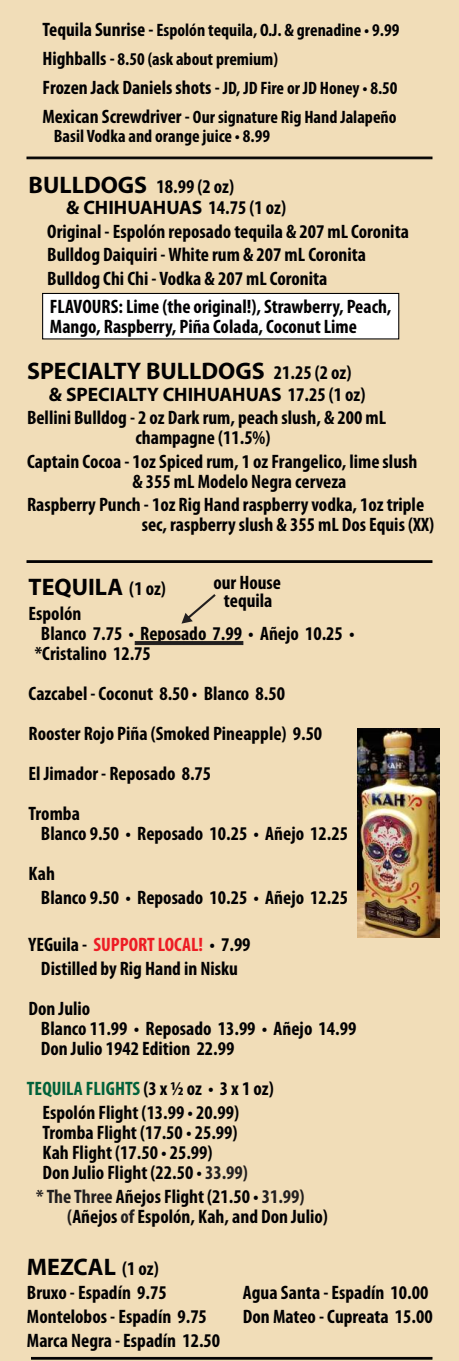
<style>
.page{position:relative;width:459px;height:1361px;background:#f1ddb8}
.page>*{position:absolute;margin:0;border:0;box-sizing:border-box;transform-origin:0 0}
.t1{font:700 24px "Myriad Pro";color:#020102}
.t2{font:700 condensed 19.5px/23.5px "Myriad Pro";color:#020102}
.t3{font:700 condensed 19.5px "Myriad Pro";color:#221f1f}
.t4{font:700 condensed 18px/29px "Myriad Pro";color:#020102}
.s1{font-size:19.5px}
.s2{font-size:18px}
.s3{font-stretch:normal;font-size:24px}
.s4{font-stretch:normal}
.s5{font-stretch:condensed;font-size:19.5px}
.s6{color:#ed1c24}
.s7{color:#00613a}
.s8{color:#221f1f}
</style>
<div class="page">
<div style="left:27px;top:157px;width:405px;height:2px;background:#020102;border:1px solid #020102"></div>
<div style="left:27px;top:560px;width:405px;height:3px;background:#020102;border:1px solid #020102"></div>
<img style="left:358px;top:728px;width:81px;height:210px">
<hr style="left:135px;top:641px;width:108px;height:4px;background:#221f1f">
<svg style="left:181px;top:594px;width:35px;height:30px"></svg>
<div style="left:42px;top:293px;width:357px;height:46px;background:#fff;border:1px solid #020102"></div>
<hr style="left:31px;top:1357px;width:401px;height:2px;background:#020102">
<p class="t4" style="left:43px;top:15px;width:358px"><span class="s1">Tequila Sunrise -</span> Espolón tequila, O.J. &amp; grenadine • 9.99<br><span class="s1">Highballs -</span> 8.50 (ask about premium)</p>
<p class="t2" style="left:43px;top:75px;width:357px">Frozen Jack Daniels shots - <span class="s2">JD, JD Fire or JD Honey • 8.50</span></p>
<p class="t4" style="left:54px;top:107px;width:344px;line-height:18.8px;text-indent:-11px"><span class="s1">Mexican Screwdriver -</span> Our signature Rig Hand Jalapeño<br>Basil Vodka and orange juice • 8.99</p>
<p class="t2" style="left:66px;top:175px;width:221px;line-height:21.5px;text-indent:-38px"><span class="s3">BULLDOGS</span> 18.99 (2 oz)<br><span class="s4">&amp; CHIHUAHUAS</span> 14.75 (1 oz)</p>
<p class="t2" style="left:47px;top:219px;width:363px">Original - Espolón reposado tequila &amp; 207 mL Coronita<br>Bulldog Daiquiri - White rum &amp; 207 mL Coronita<br>Bulldog Chi Chi - Vodka &amp; 207 mL Coronita</p>
<p class="t2" style="left:50px;top:296px;width:343px;line-height:20px">FLAVOURS: Lime (the original!), Strawberry, Peach,<br>Mango, Raspberry, Piña Colada, Coconut Lime</p>
<p class="t1" style="left:27px;top:355px;width:326px">SPECIALTY BULLDOGS <span class="s5">21.25 (2 oz)</span></p>
<p class="t2" style="left:27px;top:382px;width:361px;text-align:center"><span class="s4">&amp; SPECIALTY CHIHUAHUAS</span> 17.25 (1 oz)<br>Bellini Bulldog - 2 oz Dark rum, peach slush, &amp; 200 mL</p>
<p class="t2" style="left:27px;top:425px;width:392px;text-indent:109px">champagne (11.5%)<br>Captain Cocoa - 1oz Spiced rum, 1 oz Frangelico, lime slush</p>
<p class="t2" style="left:27px;top:469px;width:399px;text-indent:105px">&amp; 355 mL Modelo Negra cerveza<br>Raspberry Punch - 1oz Rig Hand raspberry vodka, 1oz triple</p>
<p class="t2" style="left:142px;top:513px;width:294px">sec, raspberry slush &amp; 355 mL Dos Equis (XX)</p>
<p class="t2" style="left:213px;top:574px;width:69px;line-height:17.4px;text-align:center">our House tequila</p>
<p class="t1" style="left:29px;top:572px;width:139px">TEQUILA <span class="s5">(1 oz)</span></p>
<p class="t2" style="left:29px;top:601px;width:54px">Espolón</p>
<p class="t2" style="left:41px;top:621px;width:315px">Blanco 7.75 • Reposado 7.99 • Añejo 10.25 •</p>
<p class="t2" style="left:35px;top:641px;width:118px">*Cristalino 12.75</p>
<p class="t2" style="left:29px;top:673px;width:295px;line-height:40px">Cazcabel - Coconut 8.50 • Blanco 8.50<br>Rooster Rojo Piña (Smoked Pineapple) 9.50<br>El Jimador - Reposado 8.75<br>Tromba</p>
<p class="t2" style="left:29px;top:813px;width:321px;line-height:40px;text-indent:12px">Blanco 9.50 • Reposado 10.25 • Añejo 12.25<br>Kah</p>
<p class="t2" style="left:41px;top:885px;width:309px">Blanco 9.50 • Reposado 10.25 • Añejo 12.25</p>
<p class="t2" style="left:29px;top:932px;width:224px;text-align:center">YEGuila - <span class="s6">SUPPORT LOCAL!</span> • 7.99<br>Distilled by Rig Hand in Nisku</p>
<p class="t2" style="left:41px;top:998px;width:317px;line-height:20px;text-indent:-12px">Don Julio<br>Blanco 11.99 • Reposado 13.99 • Añejo 14.99<br>Don Julio 1942 Edition 22.99</p>
<p class="t2" style="left:43px;top:1077px;width:233px;text-indent:-16px"><span class="s7">TEQUILA FLIGHTS</span> (3 x ½ oz • 3 x 1 oz)<br>Espolón Flight (13.99 • 20.99)</p>
<p class="t2" style="left:43px;top:1122px;width:207px;line-height:20px">Tromba Flight (17.50 • 25.99)<br>Kah Flight (17.50 • 25.99)<br>Don Julio Flight (22.50 • <span class="s8">33.99)</span></p>
<p class="t2" style="left:67px;top:1186px;width:262px;line-height:20px;text-indent:-31px"><span class="s8">* The Three</span> Añejos Flight (21.50 • <span class="s8">31.99) (</span>Añejos Espolón, Kah, and Don Julio)</p>
<p class="t3" style="left:121px;top:1204px;width:15px">of</p>
<p class="t1" style="left:27px;top:1251px;width:133px">MEZCAL <span class="s5">(1 oz)</span></p>
<p class="t2" style="left:27px;top:1281px;width:141px">Bruxo - Espadín 9.75</p>
<p class="t2" style="left:243px;top:1281px;width:187px">Agua Santa - Espadín 10.00</p>
<p class="t2" style="left:27px;top:1304px;width:181px">Montelobos - Espadín 9.75</p>
<p class="t2" style="left:243px;top:1304px;width:191px">Don Mateo - Cupreata 15.00</p>
<p class="t2" style="left:27px;top:1328px;width:195px">Marca Negra - Espadín 12.50</p>
</div>
